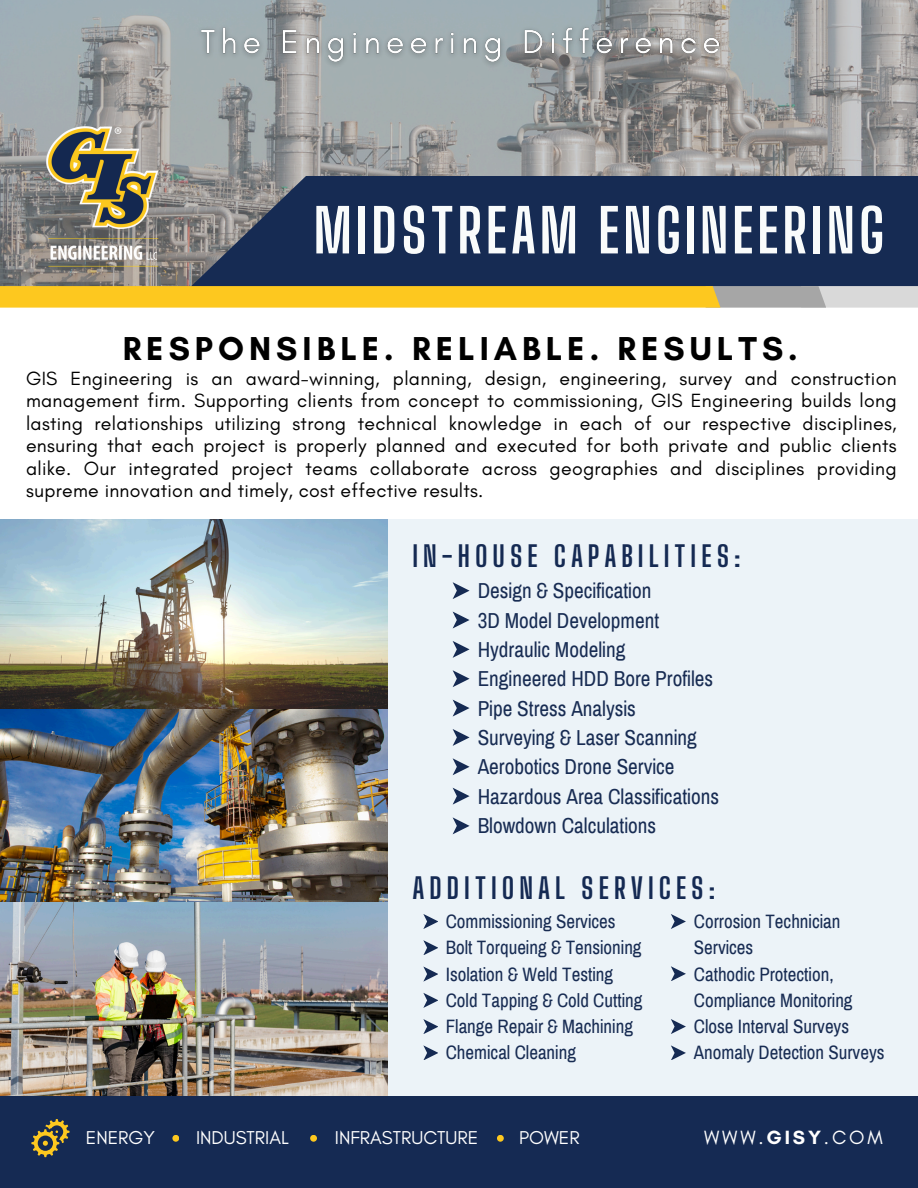
<style>
.page{position:relative;width:918px;height:1188px;background:#fff}
.page>*{position:absolute;margin:0;border:0;box-sizing:border-box;transform-origin:0 0}
.t1{font:700 59.4px "Big Shoulders Display";letter-spacing:.065em;color:#f9fbfb}
.t2{font:700 33.75px "Glacial Indifference";letter-spacing:.15em;color:#000}
.t3{font:700 28.5px "Big Shoulders Display";letter-spacing:.175em;color:#152a53}
.t4{font:21.15px/29.4px "Archivo Narrow";color:#182c53}
.t5{font:19.5px/22.5px "Glacial Indifference";letter-spacing:.015em;color:#000;text-align:justify}
.t6{font:19.5px "Glacial Indifference";letter-spacing:.145em;color:#fff}
.t7{font:18.9px/26.2px "Archivo Narrow";color:#182c53}
.t8{font:18.9px "Glacial Indifference";color:#fff}
.s1{font-weight:700}
</style>
<div class="page">
<svg style="left:0;top:0;width:918px;height:286px;background:#9ca0a1"></svg>
<svg style="left:183px;top:176px;width:735px;height:110px;background:#213357"></svg>
<svg style="left:0;top:286px;width:918px;height:22px;background:#eec646"></svg>
<div style="left:367px;top:520px;width:551px;height:576px;background:#ecf3f8"></div>
<img style="left:0;top:520px;width:387px;height:190px">
<img style="left:0;top:710px;width:387px;height:386px">
<svg style="left:453px;top:582px;width:16px;height:17px"></svg>
<svg style="left:453px;top:612px;width:16px;height:16px"></svg>
<svg style="left:453px;top:641px;width:16px;height:17px"></svg>
<svg style="left:453px;top:670px;width:16px;height:17px"></svg>
<svg style="left:453px;top:700px;width:16px;height:16px"></svg>
<svg style="left:453px;top:729px;width:16px;height:17px"></svg>
<svg style="left:453px;top:758px;width:16px;height:17px"></svg>
<svg style="left:453px;top:788px;width:16px;height:17px"></svg>
<svg style="left:423px;top:914px;width:15px;height:15px"></svg>
<svg style="left:423px;top:940px;width:15px;height:15px"></svg>
<svg style="left:423px;top:967px;width:15px;height:14px"></svg>
<img style="left:30px;top:101px;width:153px;height:191px">
<svg style="left:423px;top:993px;width:15px;height:14px"></svg>
<svg style="left:453px;top:817px;width:16px;height:17px"></svg>
<svg style="left:671px;top:914px;width:14px;height:15px"></svg>
<svg style="left:671px;top:966px;width:14px;height:15px"></svg>
<svg style="left:671px;top:1019px;width:14px;height:15px"></svg>
<svg style="left:671px;top:1045px;width:14px;height:15px"></svg>
<svg style="left:423px;top:1019px;width:15px;height:15px"></svg>
<svg style="left:423px;top:1045px;width:15px;height:15px"></svg>
<img style="left:191px;top:19px;width:539px;height:54px">
<div style="left:0;top:1096px;width:918px;height:92px;background:#152a53"></div>
<div style="left:172px;top:1135px;width:7px;height:7px;background:#fdc81f;border-radius:50%"></div>
<div style="left:310px;top:1135px;width:7px;height:7px;background:#fdc81f;border-radius:50%"></div>
<div style="left:497px;top:1135px;width:7px;height:7px;background:#fdc81f;border-radius:50%"></div>
<svg style="left:31px;top:1119px;width:39px;height:38px"></svg>
<h1 class="t1" style="left:314px;top:195px;width:572px">MIDSTREAM ENGINEERING</h1>
<p class="t2" style="left:123px;top:327px;width:677px">RESPONSIBLE. RELIABLE. RESULTS.</p>
<h6 class="t5" style="left:26px;top:366px;width:872px">GIS Engineering is an award-winning, planning, design, engineering, survey and construction management firm. Supporting clients from concept to commissioning, GIS Engineering builds long lasting relationships utilizing strong technical knowledge in each of our respective disciplines, ensuring that each project is properly planned and executed for both private and public clients alike. Our integrated project teams collaborate across geographies and disciplines providing supreme innovation and timely, cost effective results.</h6>
<h2 class="t3" style="left:413px;top:539px;width:330px">IN-HOUSE CAPABILITIES:</h2>
<p class="t4" style="left:478px;top:576px;width:243px">Design &amp; Specification<br>3D Model Development<br>Hydraulic Modeling<br>Engineered HDD Bore Profiles<br>Pipe Stress Analysis<br>Surveying &amp; Laser Scanning<br>Aerobotics Drone Service<br>Hazardous Area Classifications</p>
<p class="t4" style="left:478px;top:811px;width:180px">Blowdown Calculations</p>
<p class="t3" style="left:413px;top:871px;width:304px">ADDITIONAL SERVICES:</p>
<p class="t7" style="left:446px;top:909px;width:171px">Commissioning Services</p>
<p class="t7" style="left:446px;top:935px;width:197px">Bolt Torqueing &amp; Tensioning</p>
<p class="t7" style="left:446px;top:961px;width:169px">Isolation &amp; Weld Testing</p>
<p class="t7" style="left:446px;top:987px;width:198px">Cold Tapping &amp; Cold Cutting</p>
<p class="t7" style="left:446px;top:1014px;width:189px">Flange Repair &amp; Machining</p>
<p class="t7" style="left:446px;top:1040px;width:132px">Chemical Cleaning</p>
<h6 class="t7" style="left:694px;top:909px;width:148px">Corrosion Technician<br>Services</h6>
<p class="t7" style="left:694px;top:961px;width:160px">Cathodic Protection,<br>Compliance Monitoring</p>
<p class="t7" style="left:694px;top:1014px;width:157px">Close Interval Surveys</p>
<p class="t7" style="left:694px;top:1040px;width:192px">Anomaly Detection Surveys</p>
<p class="t8" style="left:86px;top:1126px;width:71px">ENERGY</p>
<p class="t8" style="left:196px;top:1126px;width:94px">INDUSTRIAL</p>
<p class="t8" style="left:335px;top:1126px;width:145px">INFRASTRUCTURE</p>
<p class="t8" style="left:519px;top:1126px;width:62px">POWER</p>
<p class="t6" style="left:704px;top:1125px;width:180px">WWW.<span class="s1">GISY</span>.COM</p>
</div>
